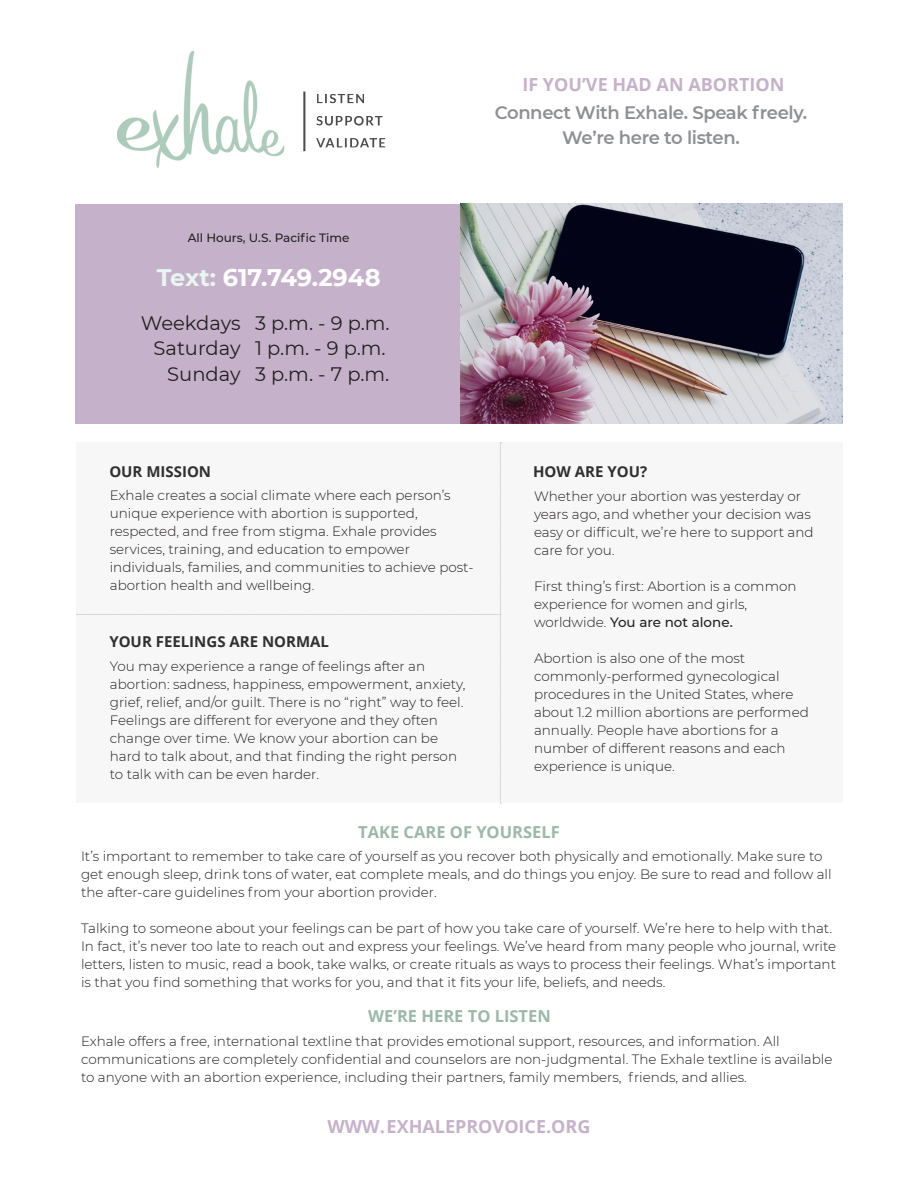
<style>
.page{position:relative;width:918px;height:1188px;background:#fff}
.page>*{position:absolute;margin:0;border:0;box-sizing:border-box;transform-origin:0 0}
.t1{font:700 24px "Montserrat";color:#fff}
.t2{font:19.5px "Montserrat";color:#231f20}
.t3{font:600 18px "Montserrat";letter-spacing:-.02em;color:#8d8f92}
.t4{font:700 18px "Open Sans";color:#c5b2ca}
.t5{font:700 16.5px "Open Sans";color:#9cb8aa}
.Body_Text{font:700 15px "Open Sans";color:#312f30}
.t6{font:300 13.5px/18px "Montserrat";color:#231f20}
.t7{font:500 12px "Montserrat";color:#231f20}
.s1{color:#e9f5f2}
.s2{font-weight:500}
</style>
<div class="page">
<div style="left:76px;top:204px;width:403px;height:219px;background:#c5b2ca"></div>
<img style="left:117px;top:51px;width:269px;height:117px">
<img style="left:461px;top:204px;width:381px;height:219px">
<div style="left:76px;top:443px;width:766px;height:360px;background:#f7f7f8"></div>
<svg style="left:76px;top:442px;width:425px;height:362px"></svg>
<p class="t4" style="left:522px;top:72px;width:264px">IF YOU’VE HAD AN ABORTION</p>
<p class="t3" style="left:495px;top:100px;width:314px">Connect With Exhale. Speak freely.</p>
<p class="t3" style="left:562px;top:125px;width:179px">We’re here to listen.</p>
<p class="t7" style="left:188px;top:230px;width:163px">All Hours, U.S. Pacific Time</p>
<p class="t1" style="left:157px;top:261px;width:225px"><span class="s1">Text:</span> 617.749.2948</p>
<p class="t2" style="left:141px;top:309px;width:101px">Weekdays</p>
<p class="t2" style="left:154px;top:335px;width:89px">Saturday</p>
<p class="t2" style="left:167px;top:360px;width:75px">Sunday</p>
<p class="t2" style="left:255px;top:309px;width:136px">3 p.m. - 9 p.m.</p>
<p class="t2" style="left:255px;top:335px;width:132px">1 p.m. - 9 p.m.</p>
<p class="t2" style="left:255px;top:360px;width:136px">3 p.m. - 7 p.m.</p>
<p class="Body_Text" style="left:109px;top:461px;width:103px">OUR MISSION</p>
<p class="t6" style="left:110px;top:485px;width:365px">Exhale creates a social climate where each person’s unique experience with abortion is supported, respected, and free from stigma. Exhale provides services, training, and education to empower individuals, families, and communities to achieve post&shy;abortion health and wellbeing.</p>
<p class="Body_Text" style="left:109px;top:631px;width:221px">YOUR FEELINGS ARE NORMAL</p>
<p class="t6" style="left:110px;top:656px;width:357px">You may experience a range of feelings after an abortion: sadness, happiness, empowerment, anxiety, grief, relief, and/or guilt. There is no “right” way to feel.<br>Feelings are different for everyone and they often change over time. We know your abortion can be hard to talk about, and that finding the right person to talk with can be even harder.</p>
<p class="Body_Text" style="left:533px;top:461px;width:116px">HOW ARE YOU?</p>
<p class="t6" style="left:534px;top:487px;width:281px">Whether your abortion was yesterday or years ago, and whether your decision was easy or difficult, we’re here to support and care for you.</p>
<p class="t6" style="left:534px;top:577px;width:264px">First thing’s first: Abortion is a common experience for women and girls, worldwide. <span class="s2">You are not alone.</span></p>
<p class="t6" style="left:534px;top:649px;width:276px">Abortion is also one of the most commonly-performed gynecological procedures in the United States, where about 1.2 million abortions are performed annually. People have abortions for a number of different reasons and each experience is unique.</p>
<p class="t5" style="left:358px;top:820px;width:203px">TAKE CARE OF YOURSELF</p>
<p class="t6" style="left:81px;top:847px;width:752px">It’s important to remember to take care of yourself as you recover both physically and emotionally. Make sure to get enough sleep, drink tons of water, eat complete meals, and do things you enjoy. Be sure to read and follow all the after-care guidelines from your abortion provider.</p>
<p class="t6" style="left:81px;top:919px;width:757px">Talking to someone about your feelings can be part of how you take care of yourself. We’re here to help with that.<br>In fact, it’s never too late to reach out and express your feelings. We’ve heard from many people who journal, write letters, listen to music, read a book, take walks, or create rituals as ways to process their feelings. What’s important is that you find something that works for you, and that it fits your life, beliefs, and needs.</p>
<p class="t5" style="left:368px;top:1004px;width:184px">WE’RE HERE TO LISTEN</p>
<p class="t6" style="left:81px;top:1032px;width:753px">Exhale offers a free, international textline that provides emotional support, resources, and information. All communications are completely confidential and counselors are non-judgmental. The Exhale textline is available to anyone with an abortion experience, including their partners, family members, friends, and allies.</p>
<p class="t4" style="left:327px;top:1114px;width:265px">WWW.EXHALEPROVOICE.ORG</p>
</div>
